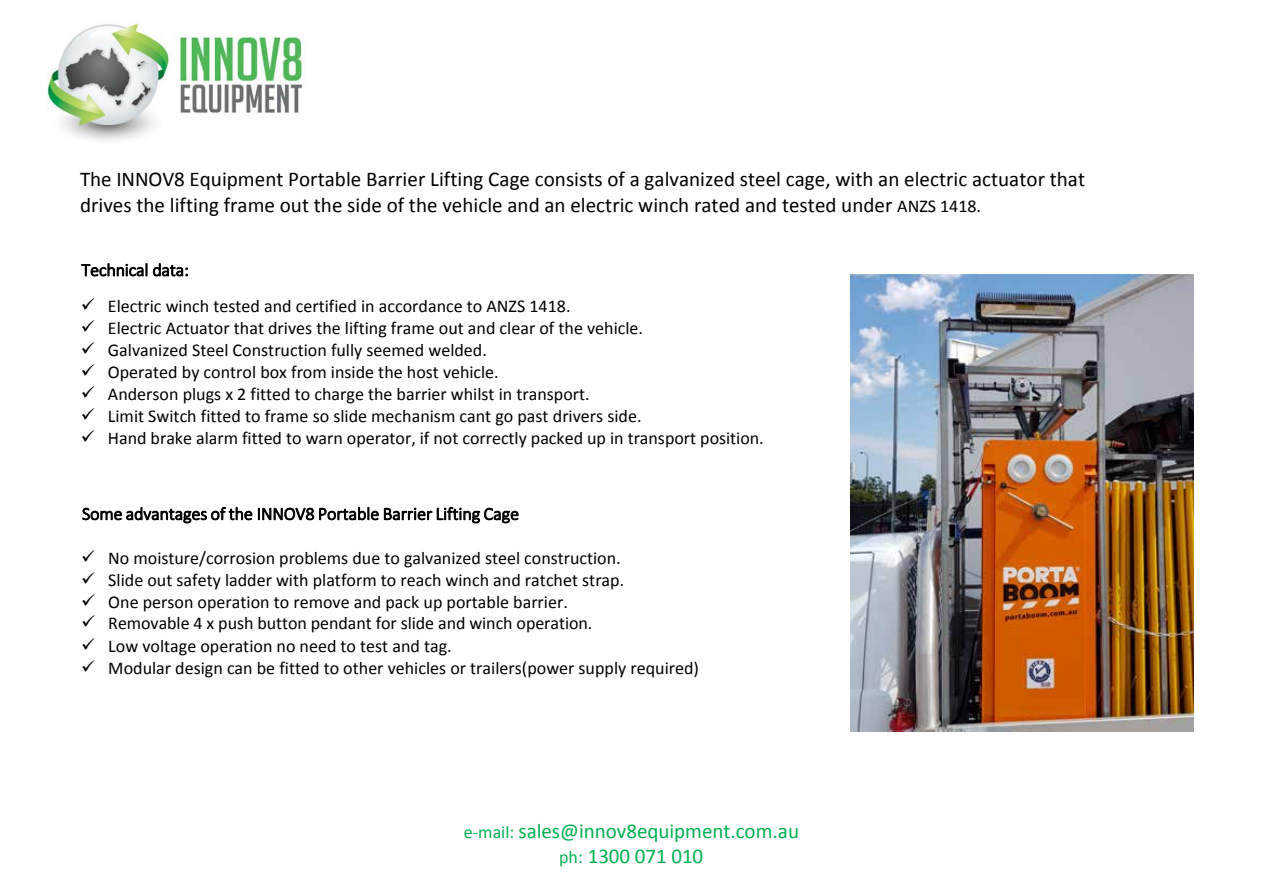
<style>
.page{position:relative;width:1263px;height:893px;background:#fff}
.page>*{position:absolute;margin:0;border:0;box-sizing:border-box;transform-origin:0 0}
.t1{font:21px/25.8px "Calibri";color:#000}
.t2{font:21px/25.8px "Calibri";letter-spacing:-.005em;color:#00b050;text-align:center}
.t3{font:18px/21.6px "Calibri";color:#000;text-align:justify}
.t4{font:300 18px "Calibri";color:#000}
.s1{font-size:18px}
</style>
<div class="page">
<svg style="left:81px;top:263px;width:107px;height:14px"></svg>
<svg style="left:82px;top:506px;width:437px;height:17px"></svg>
<img style="left:850px;top:275px;width:343px;height:457px">
<img style="left:46px;top:20px;width:257px;height:121px">
<p class="t1" style="left:80px;top:166px;width:1006px">The INNOV8 Equipment Portable Barrier Lifting Cage consists of a galvanized steel cage, with an electric actuator that drives the lifting frame out the side of the vehicle and an electric winch rated and tested under <span class="s1">ANZS 1418.</span></p>
<p class="t3" style="left:81px;top:296px;width:491px">✓ Electric winch tested and certified in accordance to ANZS 1418.</p>
<p class="t3" style="left:81px;top:318px;width:564px">✓ Electric Actuator that drives the lifting frame out and clear of the vehicle.</p>
<p class="t3" style="left:81px;top:340px;width:407px">✓ Galvanized Steel Construction fully seemed welded.</p>
<p class="t3" style="left:81px;top:362px;width:419px">✓ Operated by control box from nside the host vehicle.</p>
<p class="t3" style="left:81px;top:384px;width:510px">✓ Anderson plugs x 2 fitted to charge the barrier whilst in transport.</p>
<p class="t3" style="left:81px;top:406px;width:562px">✓ Limit Switch fitted to frame so slide mechanism cant go past drivers side.</p>
<p class="t3" style="left:81px;top:428px;width:684px">✓ Hand brake alarm fitted to warn operator, if not correctly packed up in transport position.</p>
<p class="t3" style="left:304px;top:340px;width:206px">Charges 2 x Portable Barrier Devices during transport via 12 volt Anderson plugs.</p>
<p class="t4" style="left:82px;top:503px;width:438px">Some advantages of the INNOV8 Portable Barrier Lifting Cage</p>
<p class="t3" style="left:81px;top:547px;width:541px">✓ No moisture/corrosion problems due to galvanized steel construction.</p>
<p class="t3" style="left:81px;top:569px;width:544px">✓ Slide out safety ladder with platform to reach winch and ratchet strap.</p>
<p class="t3" style="left:81px;top:591px;width:488px">✓ One person operation to remove and pack up portable barrier.</p>
<p class="t3" style="left:81px;top:613px;width:513px">✓ Removable 4 x push button pendant for slide and winch operation.</p>
<p class="t3" style="left:81px;top:635px;width:372px">✓ Low voltage operation no need to test and tag.</p>
<p class="t3" style="left:81px;top:657px;width:619px">✓ Modular design can be fitted to other vehicles or trailers(power supply required)</p>
<p class="t2" style="left:464px;top:818px;width:337px"><span class="s1">e-mail:</span> sales@innov8equipment.com.au <span class="s1">ph:</span> 1300 071 010</p>
</div>
